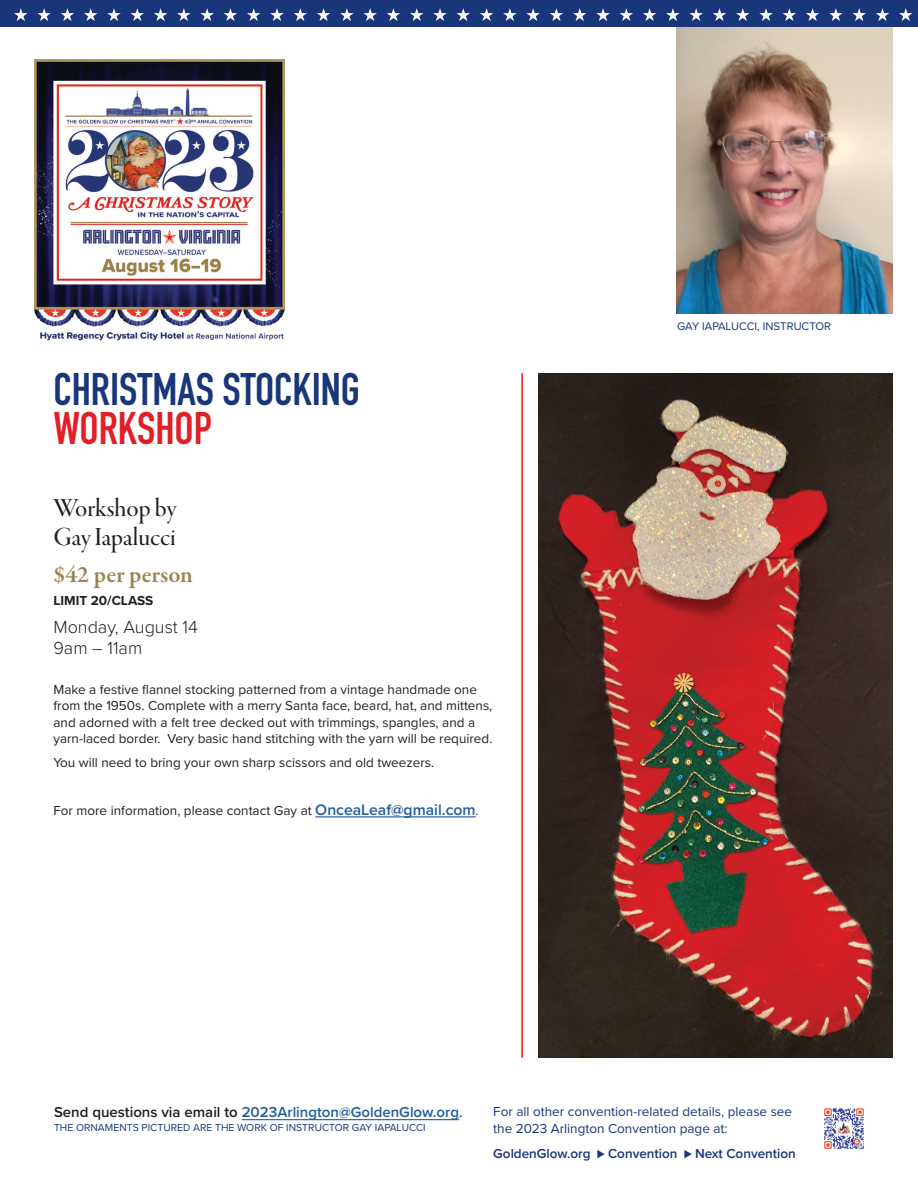
<style>
.page{position:relative;width:918px;height:1188px;background:#fff}
.page>*{position:absolute;margin:0;border:0;box-sizing:border-box;transform-origin:0 0}
.Headline_-_Title{font:700 45px/39px "DIN Condensed";color:#183679}
.Workshop_by{font:27px/28.5px "Garamond Premr Pro Med Disp";color:#231f20}
.Price{font:600 24px "Garamond Premr Pro";color:#9b834d}
.Date{font:300 18px "Proxima Nova";color:#231f20}
.Body_-_Content{font:600 15px "Proxima Nova";color:#215e9f}
.Body_-_Content-2{font:13.5px/16.5px "Proxima Nova";color:#231f20}
.BODY_no_indent{font:13.5px/16.5px "Proxima Nova";color:#183679}
.Body_-_Content-3{font:600 13.5px "Proxima Nova";color:#183679}
.LIMIT{font:700 13.5px "Proxima Nova";color:#231f20}
.Photo_Caption{font:11.4px "Proxima Nova";color:#183679}
.Body_-_Content-4{font:10.5px "Proxima Nova";color:#183679}
.s1{color:#e11f27}
.s2{font-weight:600;font-size:15.75px;color:#215e9f}
.s3{color:#231f20}
.s4{font-weight:500;color:#183679}
</style>
<div class="page">
<img style="left:824px;top:1108px;width:40px;height:41px">
<hr style="left:315px;top:816px;width:161px;height:1px;background:#215e9f">
<hr style="left:521px;top:373px;width:2px;height:685px;background:#e11f27">
<hr style="left:242px;top:1119px;width:217px;height:1px;background:#215e9f">
<img style="left:34px;top:60px;width:250px;height:281px">
<img style="left:539px;top:373px;width:353px;height:685px">
<img style="left:677px;top:27px;width:215px;height:287px">
<div style="left:0;top:0;width:918px;height:27px;background:#183679"></div>
<svg style="left:14px;top:8px;width:899px;height:13px"></svg>
<p class="Headline_-_Title" style="left:53px;top:370px;width:308px">CHRISTMAS STOCKING<br><span class="s1">WORKSHOP</span></p>
<p class="Workshop_by" style="left:53px;top:495px;width:124px">Workshop by<br>Gay Iapalucci</p>
<p class="Price" style="left:53px;top:560px;width:141px">$42 per person</p>
<p class="LIMIT" style="left:53px;top:591px;width:101px">LIMIT 20/CLASS</p>
<p class="Date" style="left:53px;top:614px;width:146px">Monday, August 14</p>
<p class="Date" style="left:53px;top:635px;width:90px">9am – 11am</p>
<p class="Body_-_Content-2" style="left:53px;top:680px;width:441px">Make a festive flannel stocking patterned from a vintage handmade one from the 1950s. Complete with a merry Santa face, beard, hat, and mittens, and adorned with a felt tree decked out with trimmings, spangles, and a yarn-laced border. Very basic hand stitching with the yarn will be required.</p>
<p class="Body_-_Content-2" style="left:53px;top:753px;width:382px">You will need to bring your own sharp scissors and old tweezers.</p>
<p class="Body_-_Content-2" style="left:53px;top:801px;width:427px">For more information, please contact Gay at <span class="s2">OnceaLeaf@gmail.com</span>.</p>
<p class="Photo_Caption" style="left:677px;top:317px;width:156px">GAY IAPALUCCI, INSTRUCTOR</p>
<p class="Body_-_Content" style="left:54px;top:1101px;width:410px"><span class="s3">Send questions via email to</span> 2023Arlington@GoldenGlow.org<span class="s4">.</span></p>
<p class="Body_-_Content-4" style="left:54px;top:1120px;width:373px">THE ORNAMENTS PICTURED ARE THE WORK OF INSTRUCTOR GAY IAPALUCCI</p>
<p class="BODY_no_indent" style="left:493px;top:1103px;width:300px">For all other convention-related details, please see the 2023 Arlington Convention page at:</p>
<p class="Body_-_Content-3" style="left:493px;top:1144px;width:304px">GoldenGlow.org ⊲ Convention ⊲ Next Convention</p>
</div>
